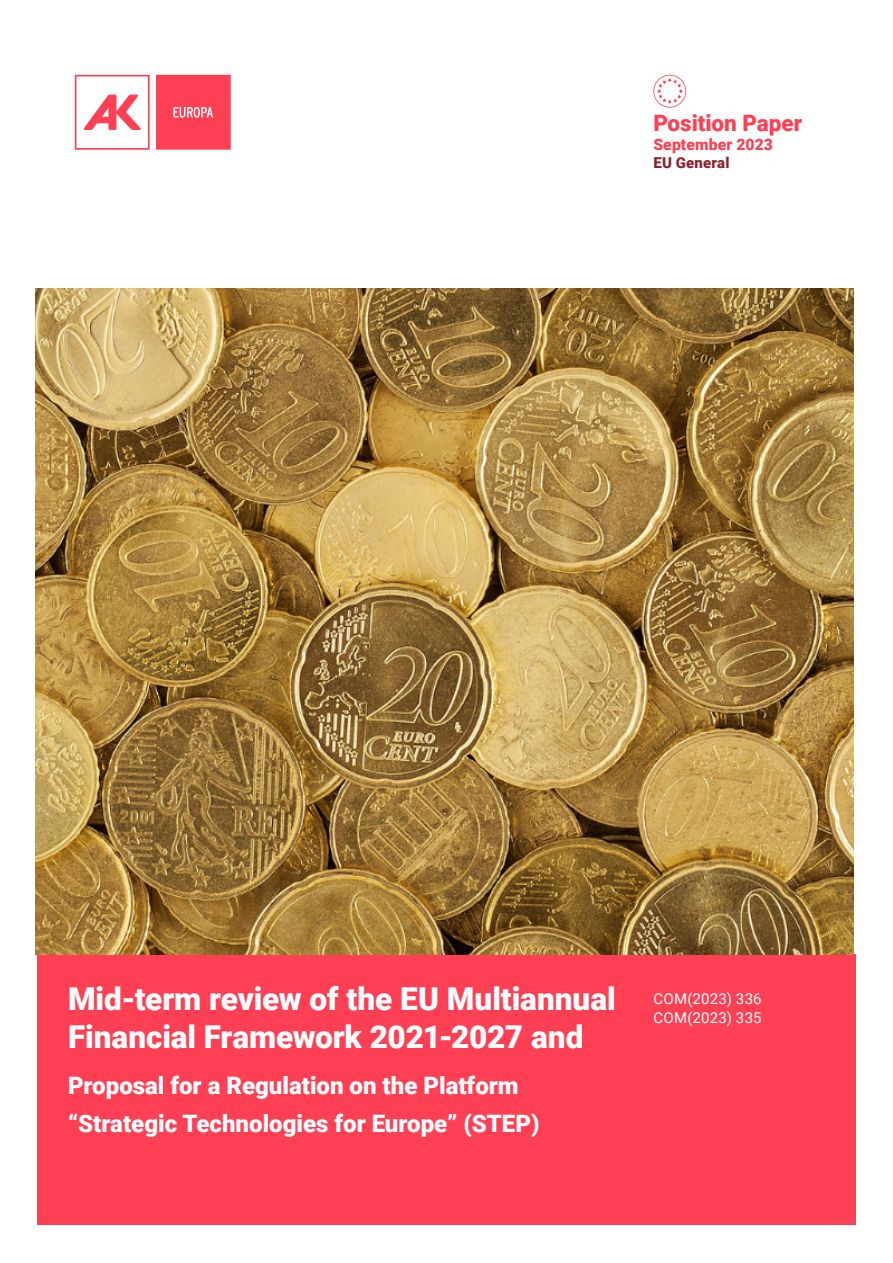
<style>
.page{position:relative;width:893px;height:1263px;background:#fff}
.page>*{position:absolute;margin:0;border:0;box-sizing:border-box;transform-origin:0 0}
.t1{font:900 31.5px/37.3px "Roboto";letter-spacing:-.005em;color:#fff}
.t2{font:900 24px/37.3px "Roboto";color:#fff}
.t3{font:900 22.5px "Roboto";color:#ff4054}
.t4{font:900 15.75px "Roboto";letter-spacing:.005em;color:#ff4054}
.t5{font:15px/18.8px "Roboto";letter-spacing:.02em;color:#fff}
.t6{font:900 15px "Roboto";letter-spacing:.01em;color:#8e2430}
</style>
<div class="page">
<svg style="left:75px;top:75px;width:75px;height:75px"></svg>
<svg style="left:156px;top:75px;width:75px;height:75px;background:#ff475a"></svg>
<div style="left:37px;top:954px;width:818px;height:271px;background:#ff4054"></div>
<svg style="left:653px;top:75px;width:33px;height:33px"></svg>
<img style="left:36px;top:289px;width:818px;height:665px">
<p class="t3" style="left:653px;top:107px;width:151px">Position Paper</p>
<p class="t4" style="left:653px;top:133px;width:121px">September 2023</p>
<p class="t6" style="left:653px;top:153px;width:78px">EU General</p>
<h1 class="t1" style="left:68px;top:979px;width:549px">Mid-term review of the EU Multiannual<br>Financial Framework 2021-2027 and</h1>
<p class="t2" style="left:68px;top:1066px;width:473px">Proposal for a Regulation on the Platform “Strategic Technologies for Europe” (STEP)</p>
<p class="t5" style="left:653px;top:989px;width:110px">COM(2023) 336<br>COM(2023) 335</p>
</div>
